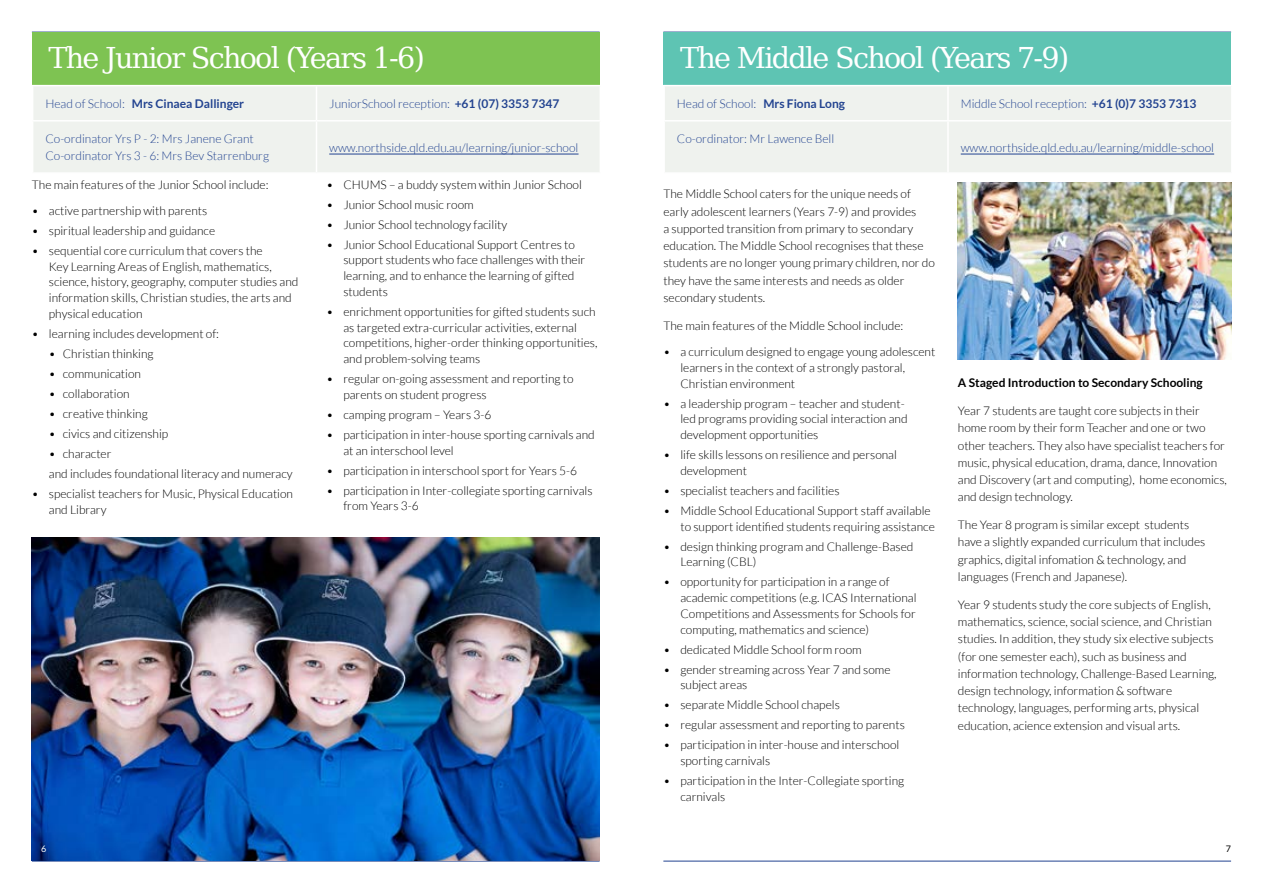
<style>
.page{position:relative;width:1263px;height:893px;background:#fff}
.page>*{position:absolute;margin:0;border:0;box-sizing:border-box;transform-origin:0 0}
.t1{font:28.65px "Bitstream Vera Serif";letter-spacing:-.06em;color:#fff}
.t2{font:300 12px/15.8px "Lato";color:#000}
.t3{font:300 12px/17.1px "Lato";color:#224390}
.t4{font:700 12px "Lato";color:#000}
.t5{font:700 12px "Lato";color:#224390}
.t6{font:9px "Lato";color:#fff}
.t7{font:9px "Lato";color:#000}
.s1{font-weight:300}
.s2{font-weight:700}
</style>
<div class="page">
<hr style="left:32px;top:861px;width:568px;height:1px;background:#224390">
<hr style="left:663px;top:861px;width:568px;height:1px;background:#224390">
<div style="left:32px;top:32px;width:568px;height:53px;background:#7ec352"></div>
<div style="left:33px;top:86px;width:567px;height:86px;background:#eff2ee"></div>
<hr style="left:316px;top:86px;width:1px;height:34px;background:#fff">
<hr style="left:32px;top:120px;width:284px;height:2px;background:#fff">
<hr style="left:316px;top:120px;width:285px;height:2px;background:#fff">
<hr style="left:316px;top:122px;width:1px;height:50px;background:#fff">
<hr style="left:329px;top:154px;width:249px;height:1px;background:#224390">
<img style="left:32px;top:537px;width:568px;height:324px">
<div style="left:663px;top:32px;width:568px;height:53px;background:#5ec4b3"></div>
<div style="left:665px;top:86px;width:566px;height:86px;background:#eff2ee"></div>
<hr style="left:947px;top:86px;width:2px;height:34px;background:#fff">
<hr style="left:663px;top:120px;width:285px;height:2px;background:#fff">
<hr style="left:948px;top:120px;width:284px;height:2px;background:#fff">
<hr style="left:947px;top:122px;width:2px;height:50px;background:#fff">
<hr style="left:961px;top:154px;width:253px;height:1px;background:#224390">
<img style="left:958px;top:183px;width:273px;height:177px">
<h1 class="t1" style="left:48px;top:41px;width:378px">The Junior School (Years 1-6)</h1>
<p class="t5" style="left:45px;top:97px;width:200px"><span class="s1">Head of School:</span> Mrs Cinaea Dallinger</p>
<p class="t3" style="left:329px;top:95px;width:232px">JuniorSchool reception: <span class="s2">+61 (07) 3353 7347</span></p>
<p class="t3" style="left:45px;top:130px;width:225px">Co-ordinator Yrs P - 2: Mrs Janene Grant<br>Co-ordinator Yrs 3 - 6: Mrs Bev Starrenburg</p>
<p class="t3" style="left:329px;top:139px;width:251px">www.northside.qld.edu.au/learning/junior-school</p>
<p class="t2" style="left:32px;top:176px;width:238px">The main features of the Junior School include:</p>
<p class="t2" style="left:32px;top:203px;width:177px">• active partnership with parents</p>
<p class="t2" style="left:32px;top:223px;width:185px">• spiritual leadership and guidance</p>
<p class="t2" style="left:49px;top:243px;width:251px;text-indent:-17px">• sequential core curriculum that covers the<br>Key Learning Areas of English, mathematics, science, history, geography, computer studies and information skills, Christian studies, the arts and physical education</p>
<p class="t2" style="left:32px;top:326px;width:189px">• learning includes development of:</p>
<p class="t2" style="left:49px;top:346px;width:106px">• Christian thinking</p>
<p class="t2" style="left:49px;top:366px;width:94px">• communication</p>
<p class="t2" style="left:49px;top:386px;width:82px">• collaboration</p>
<p class="t2" style="left:49px;top:406px;width:100px">• creative thinking</p>
<p class="t2" style="left:49px;top:426px;width:121px">• civics and citizenship</p>
<p class="t2" style="left:49px;top:444px;width:245px;line-height:20px">• character<br>and includes foundational literacy and numeracy</p>
<p class="t2" style="left:49px;top:486px;width:246px;text-indent:-17px">• specialist teachers for Music, Physical Education and Library</p>
<p class="t2" style="left:326px;top:176px;width:257px">• CHUMS – a buddy system within Junior School</p>
<p class="t2" style="left:326px;top:196px;width:149px">• Junior School music room</p>
<p class="t2" style="left:326px;top:216px;width:182px">• Junior School technology facility</p>
<p class="t2" style="left:343px;top:236px;width:243px;text-indent:-17px">• Junior School Educational Support Centres to support students who face challenges with their learning, and to enhance the learning of gifted students</p>
<p class="t2" style="left:343px;top:304px;width:256px;text-indent:-17px">• enrichment opportunities for gifted students such as targeted extra-curricular activities, external competitions, higher-order thinking opportunities, and problem-solving teams</p>
<p class="t2" style="left:343px;top:371px;width:232px;text-indent:-17px">• regular on-going assessment and reporting to parents on student progress</p>
<p class="t2" style="left:326px;top:407px;width:167px">• camping program – Years 3-6</p>
<p class="t2" style="left:343px;top:427px;width:253px;text-indent:-17px">• participation in inter-house sporting carnivals and at an interschool level</p>
<p class="t2" style="left:326px;top:462px;width:252px">• participation in interschool sport for Years 5-6</p>
<p class="t2" style="left:343px;top:482px;width:251px;text-indent:-17px">• participation in Inter-collegiate sporting carnivals from Years 3-6</p>
<h1 class="t1" style="left:680px;top:41px;width:391px">The Middle School (Years 7-9)</h1>
<p class="t3" style="left:677px;top:95px;width:170px">Head of School: <span class="s2">Mrs Fiona Long</span></p>
<p class="t3" style="left:961px;top:95px;width:237px">Middle School reception: <span class="s2">+61 (0)7 3353 7313</span></p>
<p class="t3" style="left:677px;top:130px;width:159px">Co-ordinator: Mr Lawence Bell</p>
<p class="t3" style="left:961px;top:139px;width:255px">www.northside.qld.edu.au/learning/middle-school</p>
<p class="t2" style="left:663px;top:185px;width:273px;line-height:17.2px">The Middle School caters for the unique needs of early adolescent learners (Years 7-9) and provides<br>a supported transition from primary to secondary education. The Middle School recognises that these students are no longer young primary children, nor do they have the same interests and needs as older secondary students.</p>
<p class="t2" style="left:663px;top:318px;width:241px">The main features of the Middle School include:</p>
<p class="t2" style="left:680px;top:344px;width:256px;text-indent:-17px">• a curriculum designed to engage young adolescent learners in the context of a strongly pastoral,<br>Christian environment</p>
<p class="t2" style="left:680px;top:395px;width:229px;text-indent:-17px">• a leadership program – teacher and student&shy;led programs providing social interaction and development opportunities</p>
<p class="t2" style="left:680px;top:447px;width:218px;text-indent:-17px">• life skills lessons on resilience and personal development</p>
<p class="t2" style="left:663px;top:483px;width:178px">• specialist teachers and facilities</p>
<p class="t2" style="left:680px;top:503px;width:256px;text-indent:-17px">• Middle School Educational Support staff available to support identified students requiring assistance</p>
<p class="t2" style="left:680px;top:538px;width:234px;text-indent:-17px">• design thinking program and Challenge-Based<br>Learning (CBL)</p>
<p class="t2" style="left:680px;top:574px;width:238px;text-indent:-17px">• opportunity for participation in a range of academic competitions (e.g. ICAS International Competitions and Assessments for Schools for computing, mathematics and science)</p>
<p class="t2" style="left:663px;top:641px;width:200px">• dedicated Middle School form room</p>
<p class="t2" style="left:680px;top:661px;width:212px;text-indent:-17px">• gender streaming across Year 7 and some subject areas</p>
<p class="t2" style="left:663px;top:697px;width:178px">• separate Middle School chapels</p>
<p class="t2" style="left:663px;top:717px;width:243px">• regular assessment and reporting to parents</p>
<p class="t2" style="left:680px;top:737px;width:220px;text-indent:-17px">• participation in inter-house and interschool sporting carnivals</p>
<p class="t2" style="left:680px;top:773px;width:225px;text-indent:-17px">• participation in the Inter-Collegiate sporting carnivals</p>
<p class="t4" style="left:958px;top:376px;width:246px">A Staged Introduction to Secondary Schooling</p>
<p class="t2" style="left:958px;top:402px;width:271px;line-height:17.2px">Year 7 students are taught core subjects in their home room by their form Teacher and one or two other teachers. They also have specialist teachers for music, physical education, drama, dance, Innovation and Discovery (art and computing), home economics, and design technology.</p>
<p class="t2" style="left:958px;top:516px;width:249px;line-height:17.2px">The Year 8 program is similar except students have a slightly expanded curriculum that includes graphics, digital infomation &amp; technology, and languages (French and Japanese).</p>
<p class="t2" style="left:958px;top:596px;width:260px;line-height:17.2px">Year 9 students study the core subjects of English, mathematics, science, social science, and Christian studies. In addition, they study six elective subjects (for one semester each), such as business and information technology, Challenge-Based Learning, design technology, information &amp; software technology, languages, performing arts, physical education, acience extension and visual arts.</p>
<p class="t6" style="left:41px;top:844px;width:7px">6</p>
<p class="t7" style="left:1226px;top:844px;width:7px">7</p>
</div>
